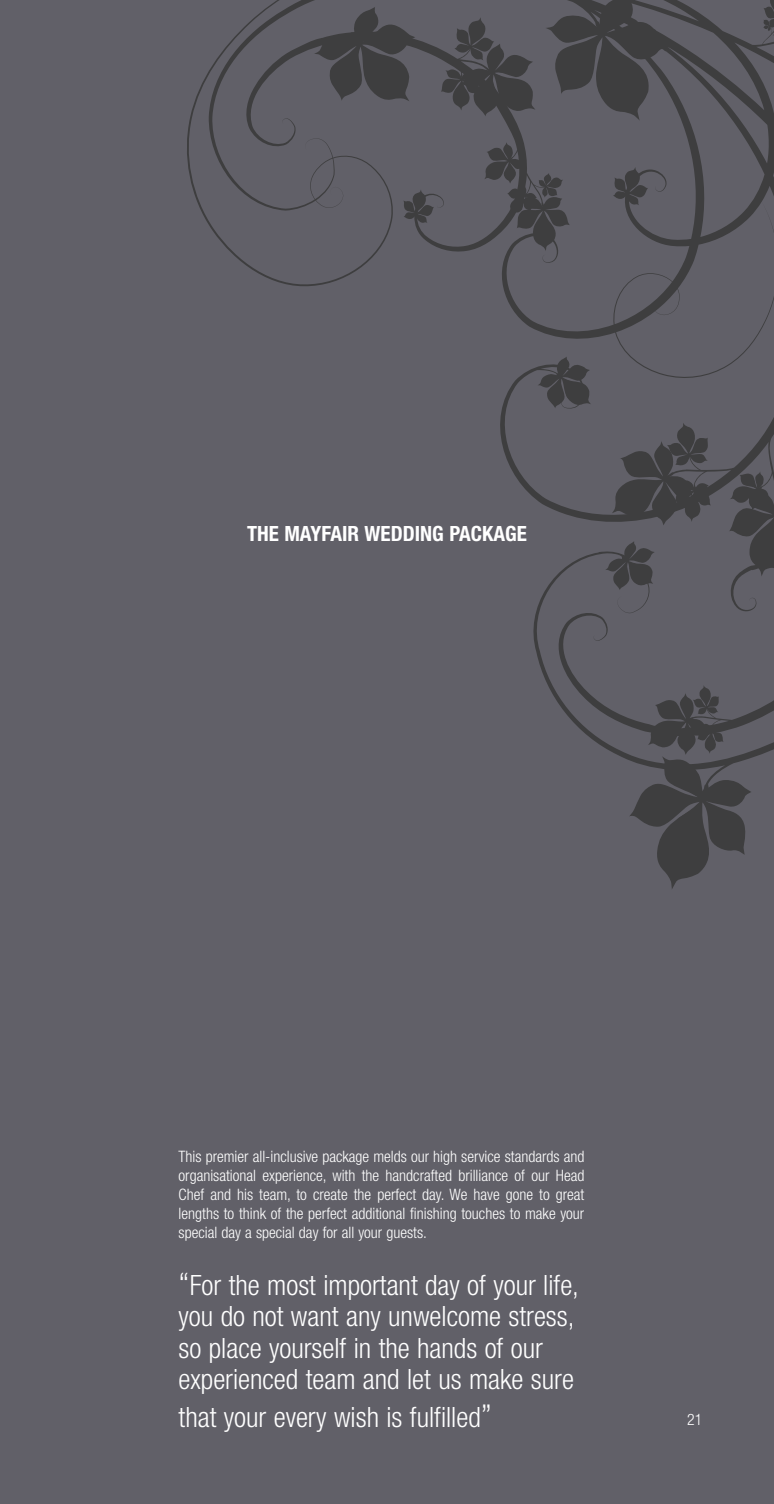
<style>
.page{position:relative;width:774px;height:1504px;background:#fff}
.page>*{position:absolute;margin:0;border:0;box-sizing:border-box;transform-origin:0 0}
.t1{font:300 condensed 28px/31.5px "Helvetica Neue LT Std";color:#fff}
.t2{font:700 condensed 21px "Helvetica Neue LT Std";color:#fff}
.t3{font:300 condensed 15.75px/18.9px "Helvetica Neue LT Std";color:#fff;text-align:justify}
.s1{font-size:31.5px}
</style>
<div class="page">
<div style="left:15px;top:0;width:759px;height:1503px;background:#616068"></div>
<svg style="left:187px;top:0;width:587px;height:760px"></svg>
<svg style="left:314px;top:7px;width:101px;height:94px"></svg>
<svg style="left:545px;top:0;width:124px;height:121px"></svg>
<svg style="left:403px;top:189px;width:31px;height:34px"></svg>
<svg style="left:484px;top:142px;width:86px;height:109px"></svg>
<svg style="left:441px;top:17px;width:94px;height:100px"></svg>
<svg style="left:613px;top:167px;width:35px;height:38px"></svg>
<svg style="left:537px;top:356px;width:54px;height:52px"></svg>
<svg style="left:605px;top:541px;width:50px;height:49px"></svg>
<svg style="left:612px;top:422px;width:99px;height:103px"></svg>
<svg style="left:629px;top:685px;width:122px;height:204px"></svg>
<svg style="left:729px;top:471px;width:45px;height:105px"></svg>
<svg style="left:763px;top:0;width:11px;height:42px"></svg>
<div style="left:0;top:0;width:40px;height:1503px;background:#616068"></div>
<p class="t2" style="left:247px;top:521px;width:281px">THE MAYFAIR WEDDING PACKAGE</p>
<p class="t3" style="left:179px;top:1146px;width:407px">This premier all-inclusive package melds our high service standards and organisational experience, with the handcrafted brilliance of our Head Chef and his team, to create the perfect day. We have gone to great lengths to think of the perfect additional finishing touches to make your special day a special day for all your guests.</p>
<p class="t1" style="left:179px;top:1268px;width:402px"><span class="s1">“</span>For the most important day of your life, you do not want any unwelcome stress, so place yourself in the hands of our experienced team and let us make sure</p>
<p class="t1" style="left:179px;top:1400px;width:315px">that your every wish is fulfilled<span class="s1">”</span></p>
<p class="t3" style="left:687px;top:1409px;width:17px">21</p>
</div>
